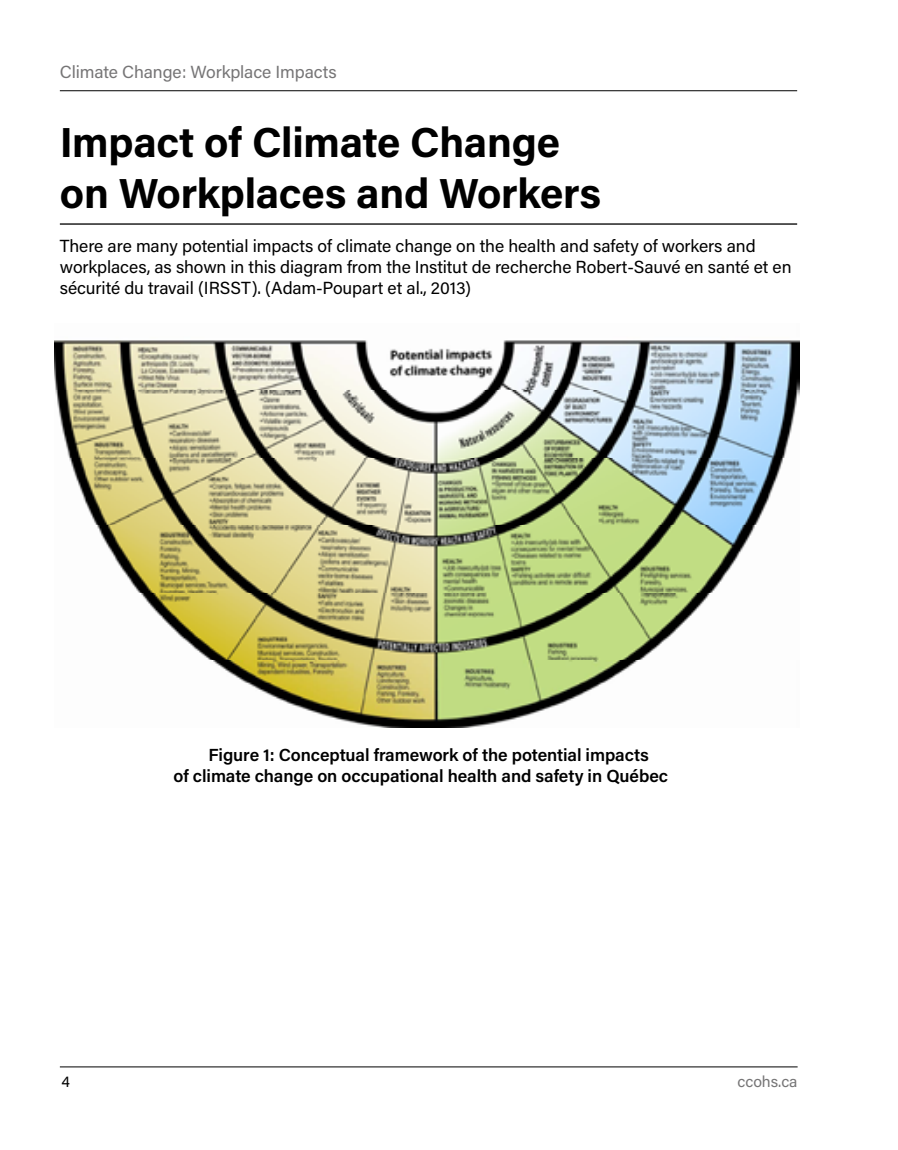
<style>
.page{position:relative;width:898px;height:1150px;background:#fff}
.page>*{position:absolute;margin:0;border:0;box-sizing:border-box;transform-origin:0 0}
.Heading_1{font:700 42px/50.4px "Acumin Pro";letter-spacing:-.005em;color:#000}
.Body_Copy{font:17.5px/21px "Acumin Pro";letter-spacing:-.005em;color:#000}
.Figure_Copy{font:600 17.5px/21px "Acumin Pro";letter-spacing:-.005em;color:#000}
.t1{font:17.5px "Acumin Pro";letter-spacing:-.005em;color:#767576}
.t2{font:15.75px "Acumin Pro";letter-spacing:-.005em;color:#767576}
.t3{font:15.75px "Acumin Pro";color:#000}
</style>
<div class="page">
<hr style="left:60px;top:1066px;width:737px;height:1px;background:#000">
<hr style="left:60px;top:90px;width:737px;height:1px;background:#000">
<hr style="left:60px;top:223px;width:737px;height:2px;background:#000">
<img style="left:55px;top:340px;width:744px;height:388px">
<p class="t1" style="left:60px;top:60px;width:278px">Climate Change: Workplace Impacts</p>
<h1 class="Heading_1" style="left:60px;top:115px;width:543px">Impact of Climate Change on Workplaces and Workers</h1>
<p class="Body_Copy" style="left:60px;top:235px;width:733px">There are many potential impacts of climate change on the health and safety of workers and workplaces, as shown in this diagram from the Institut de recherche Robert-Sauvé en santé et en sécurité du travail (IRSST). (Adam-Poupart et al., 2013)</p>
<p class="Figure_Copy" style="left:173px;top:744px;width:496px;text-indent:35px">Figure 1: Conceptual framework of the potential impacts of climate change on occupational health and safety in Québec</p>
<p class="t3" style="left:62px;top:1070px;width:10px">4</p>
<p class="t2" style="left:737px;top:1070px;width:62px">ccohs.ca</p>
</div>
